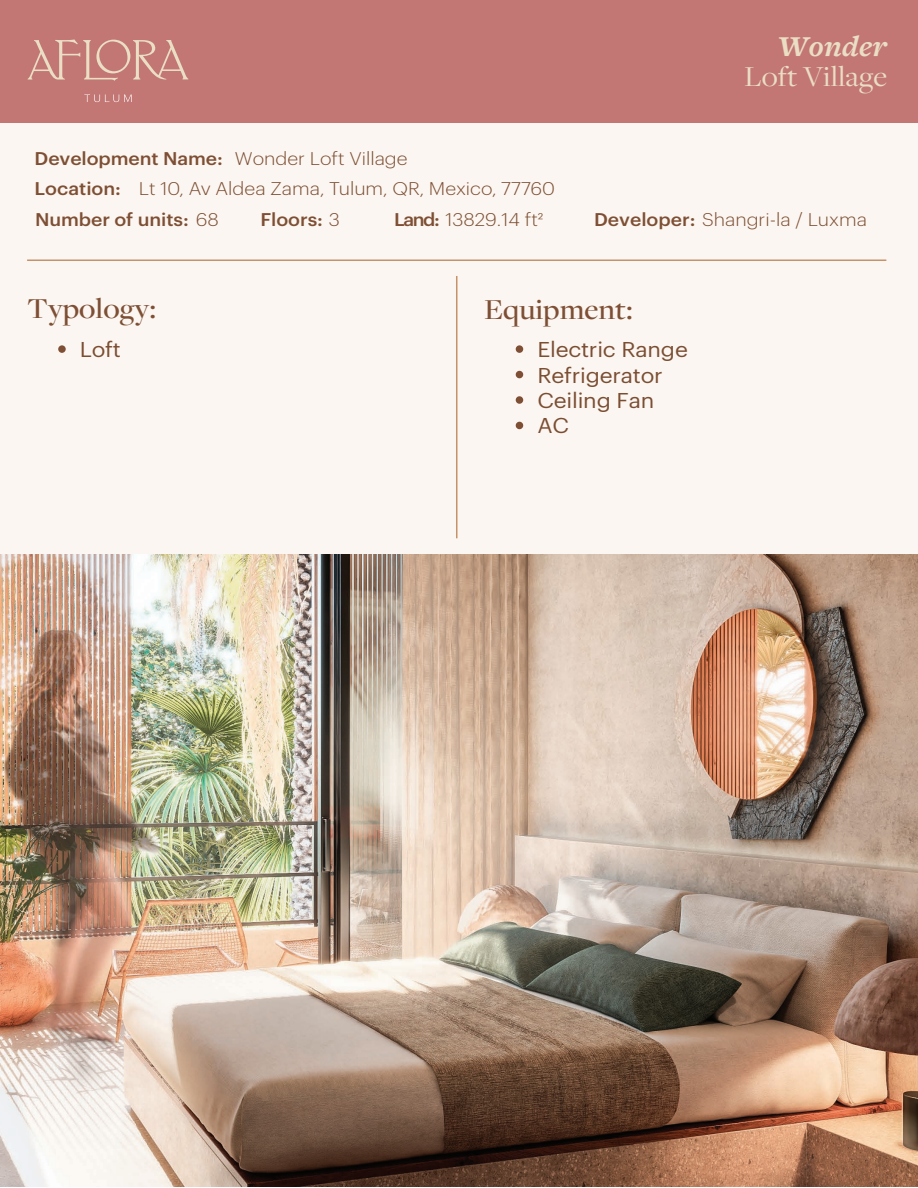
<style>
.page{position:relative;width:918px;height:1188px;background:#fff}
.page>*{position:absolute;margin:0;border:0;box-sizing:border-box;transform-origin:0 0}
.t1{font:500 30px "Freight Disp Pro";color:#7e4f34;scale:1.08 1}
.t2{font:30px "Freight Disp Pro";color:#eadec5;scale:1.08 1}
.t3{font:italic 700 30px "Freight Text Pro";color:#eadec5;scale:1.08 1}
.t4{font:21px/25.2px "Graphik";letter-spacing:-.01em;color:#7b4e33;scale:1.08 1}
.t5{font:300 18px/30px "Graphik";color:#7e4f34;scale:1.08 1}
.t6{font:500 18px "Graphik";letter-spacing:-.005em;color:#7e4f34;scale:1.08 1}
.s1{font-weight:500}
.s2{font-weight:300}
</style>
<div class="page">
<div style="left:0;top:0;width:918px;height:1186px;background:#fbf6f1"></div>
<div style="left:0;top:0;width:918px;height:122px;background:#c37774"></div>
<hr style="left:27px;top:260px;width:859px;height:1px;background:#c7926a">
<hr style="left:456px;top:276px;width:1px;height:262px;background:#c7926a">
<svg style="left:28px;top:39px;width:160px;height:42px"></svg>
<svg style="left:86px;top:95px;width:46px;height:7px"></svg>
<div style="left:516px;top:345px;width:7px;height:8px;background:#7e4f34;border-radius:50%"></div>
<div style="left:58px;top:345px;width:8px;height:8px;background:#7e4f34;border-radius:50%"></div>
<div style="left:516px;top:371px;width:7px;height:7px;background:#7e4f34;border-radius:50%"></div>
<div style="left:516px;top:396px;width:7px;height:8px;background:#7e4f34;border-radius:50%"></div>
<div style="left:516px;top:422px;width:7px;height:7px;background:#7e4f34;border-radius:50%"></div>
<img style="left:0;top:555px;width:918px;height:631px">
<p class="t5" style="left:35px;top:142px;width:483px"><span class="s1">Development Name:<br>Location:</span> Lt 10, Av Aldea Zama, Tulum, QR, Mexico, 77760</p>
<p class="t5" style="left:235px;top:143px;width:162px">Wonder Loft Village</p>
<h1 class="t3" style="left:778px;top:26px;width:102px">Wonder</h1>
<h1 class="t2" style="left:744px;top:57px;width:134px">Loft Village</h1>
<p class="t6" style="left:35px;top:206px;width:171px">Number of units: <span class="s2">68</span></p>
<p class="t6" style="left:260px;top:206px;width:75px">Floors: <span class="s2">3</span></p>
<p class="t5" style="left:394px;top:203px;width:140px"><span class="s1">Land:</span> 13829.14 ft²</p>
<p class="t5" style="left:594px;top:203px;width:254px"><span class="s1">Developer:</span> Shangri-la / Luxma</p>
<h1 class="t1" style="left:27px;top:289px;width:121px">Typology:</h1>
<p class="t4" style="left:80px;top:335px;width:40px">Loft</p>
<h1 class="t1" style="left:484px;top:289px;width:139px">Equipment:</h1>
<p class="t4" style="left:537px;top:335px;width:141px">Electric Range<br>Refrigerator<br>Ceiling Fan<br>AC</p>
</div>
